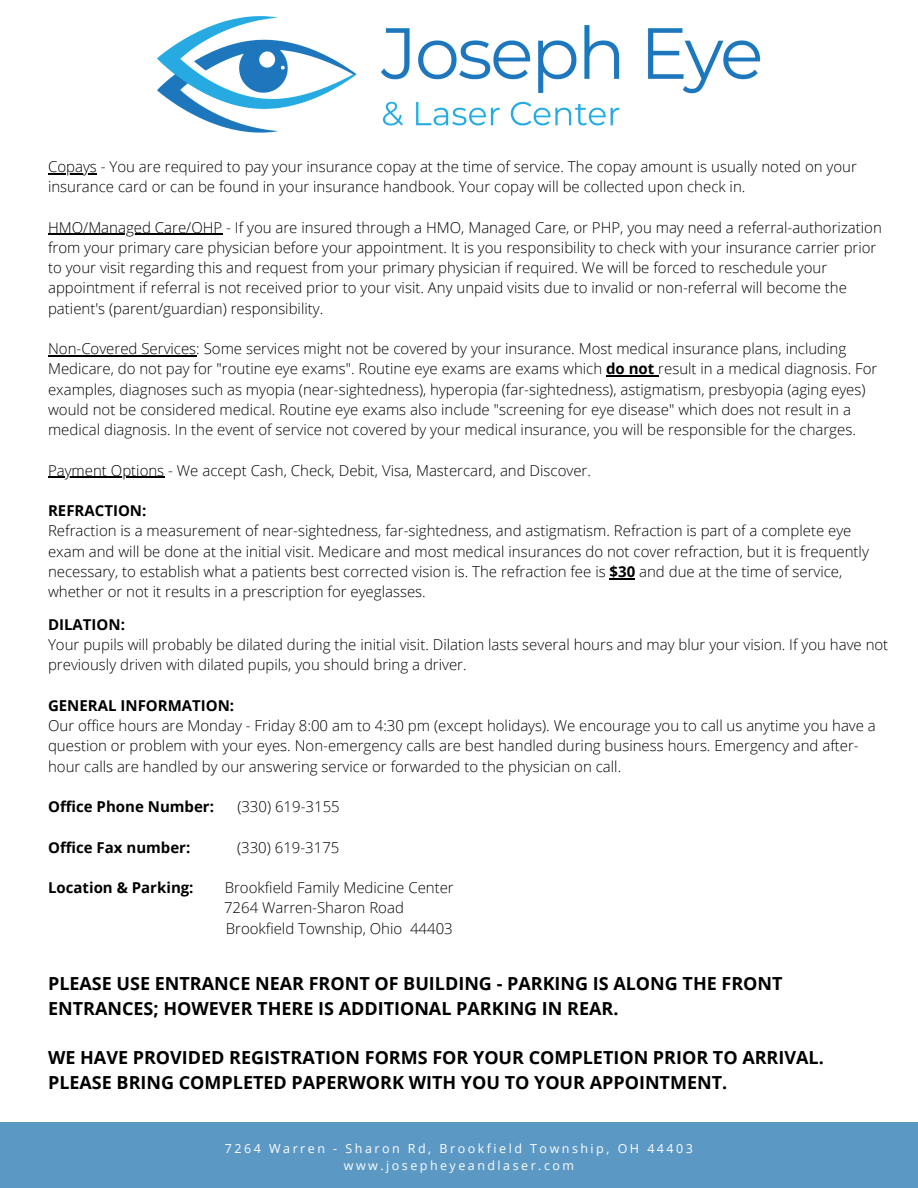
<style>
.page{position:relative;width:918px;height:1188px;background:#fff}
.page>*{position:absolute;margin:0;border:0;box-sizing:border-box;transform-origin:0 0}
.t1{font:700 18px/24.8px "Open Sans";color:#000}
.t2{font:300 15px/20.2px "Open Sans";color:#000}
.t3{font:700 15px "Open Sans";color:#000}
.t4{font:12.45px/17px "Open Sans";letter-spacing:.2em;color:#fff;text-align:center}
.s1{font-weight:700}
</style>
<div class="page">
<img style="left:158px;top:16px;width:603px;height:117px">
<div style="left:0;top:1122px;width:918px;height:66px;background:#5b98c4"></div>
<hr style="left:48px;top:173px;width:49px;height:1px;background:#000">
<hr style="left:48px;top:234px;width:174px;height:1px;background:#000">
<hr style="left:48px;top:355px;width:148px;height:1px;background:#000">
<hr style="left:606px;top:376px;width:52px;height:1px;background:#000">
<hr style="left:48px;top:477px;width:116px;height:1px;background:#000">
<svg style="left:610px;top:578px;width:25px;height:1px"></svg>
<p class="t2" style="left:48px;top:156px;width:810px">Copays - You are required to pay your insurance copay at the time of service. The copay amount is usually noted on your insurance card or can be found in your insurance handbook. Your copay will be collected upon check in.</p>
<p class="t2" style="left:48px;top:217px;width:835px">HMO/Managed Care/OHP - If you are insured through a HMO, Managed Care, or PHP, you may need a referral-authorization from your primary care physician before your appointment. It is you responsibility to check with your insurance carrier prior to your visit regarding this and request from your primary physician if required. We will be forced to reschedule your appointment if referral is not received prior to your visit. Any unpaid visits due to invalid or non-referral will become the patient's (parent/guardian) responsibility.</p>
<p class="t2" style="left:48px;top:338px;width:831px">Non-Covered Services: Some services might not be covered by your insurance. Most medical insurance plans, including Medicare, do not pay for "routine eye exams". Routine eye exams are exams which <span class="s1">do not</span> result in a medical diagnosis. For examples, diagnoses such as myopia (near-sightedness), hyperopia (far-sightedness), astigmatism, presbyopia (aging eyes) would not be considered medical. Routine eye exams also include "screening for eye disease" which does not result in a medical diagnosis. In the event of service not covered by your medical insurance, you will be responsible for the charges.</p>
<p class="t2" style="left:48px;top:460px;width:544px">Payment Options - We accept Cash, Check, Debit, Visa, Mastercard, and Discover.</p>
<p class="t3" style="left:48px;top:500px;width:100px">REFRACTION:</p>
<p class="t2" style="left:48px;top:521px;width:822px">Refraction is a measurement of near-sightedness, far-sightedness, and astigmatism. Refraction is part of a complete eye exam and will be done at the initial visit. Medicare and most medical insurances do not cover refraction, but it is frequently necessary, to establish what a patients best corrected vision is. The refraction fee is <span class="s1">$30</span> and due at the time of service, whether or not it results in a prescription for eyeglasses.</p>
<p class="t3" style="left:48px;top:614px;width:78px">DILATION:</p>
<p class="t2" style="left:48px;top:634px;width:842px">Your pupils will probably be dilated during the initial visit. Dilation lasts several hours and may blur your vision. If you have not previously driven with dilated pupils, you should bring a driver.</p>
<p class="t3" style="left:48px;top:695px;width:188px">GENERAL INFORMATION:</p>
<p class="t2" style="left:48px;top:715px;width:829px">Our office hours are Monday - Friday 8:00 am to 4:30 pm (except holidays). We encourage you to call us anytime you have a question or problem with your eyes. Non-emergency calls are best handled during business hours. Emergency and after&shy;hour calls are handled by our answering service or forwarded to the physician on call.</p>
<p class="t3" style="left:48px;top:796px;width:167px">Office Phone Number:</p>
<p class="t2" style="left:237px;top:796px;width:104px">(330) 619-3155</p>
<p class="t3" style="left:48px;top:837px;width:144px">Office Fax number:</p>
<p class="t2" style="left:237px;top:837px;width:104px">(330) 619-3175</p>
<p class="t3" style="left:48px;top:877px;width:147px">Location &amp; Parking:</p>
<p class="t2" style="left:224px;top:877px;width:231px">Brookfield Family Medicine Center<br>7264 Warren-Sharon Road<br>Brookfield Township, Ohio 44403</p>
<p class="t1" style="left:48px;top:970px;width:736px">PLEASE USE ENTRANCE NEAR FRONT OF BUILDING - PARKING IS ALONG THE FRONT<br>ENTRANCES; HOWEVER THERE IS ADDITIONAL PARKING IN REAR.</p>
<p class="t1" style="left:48px;top:1045px;width:777px">WE HAVE PROVIDED REGISTRATION FORMS FOR YOUR COMPLETION PRIOR TO ARRIVAL.<br>PLEASE BRING COMPLETED PAPERWORK WITH YOU TO YOUR APPOINTMENT.</p>
<p class="t4" style="left:225px;top:1139px;width:470px">7264 Warren - Sharon Rd, Brookfield Township, OH 44403 www.josepheyeandlaser.com</p>
</div>
